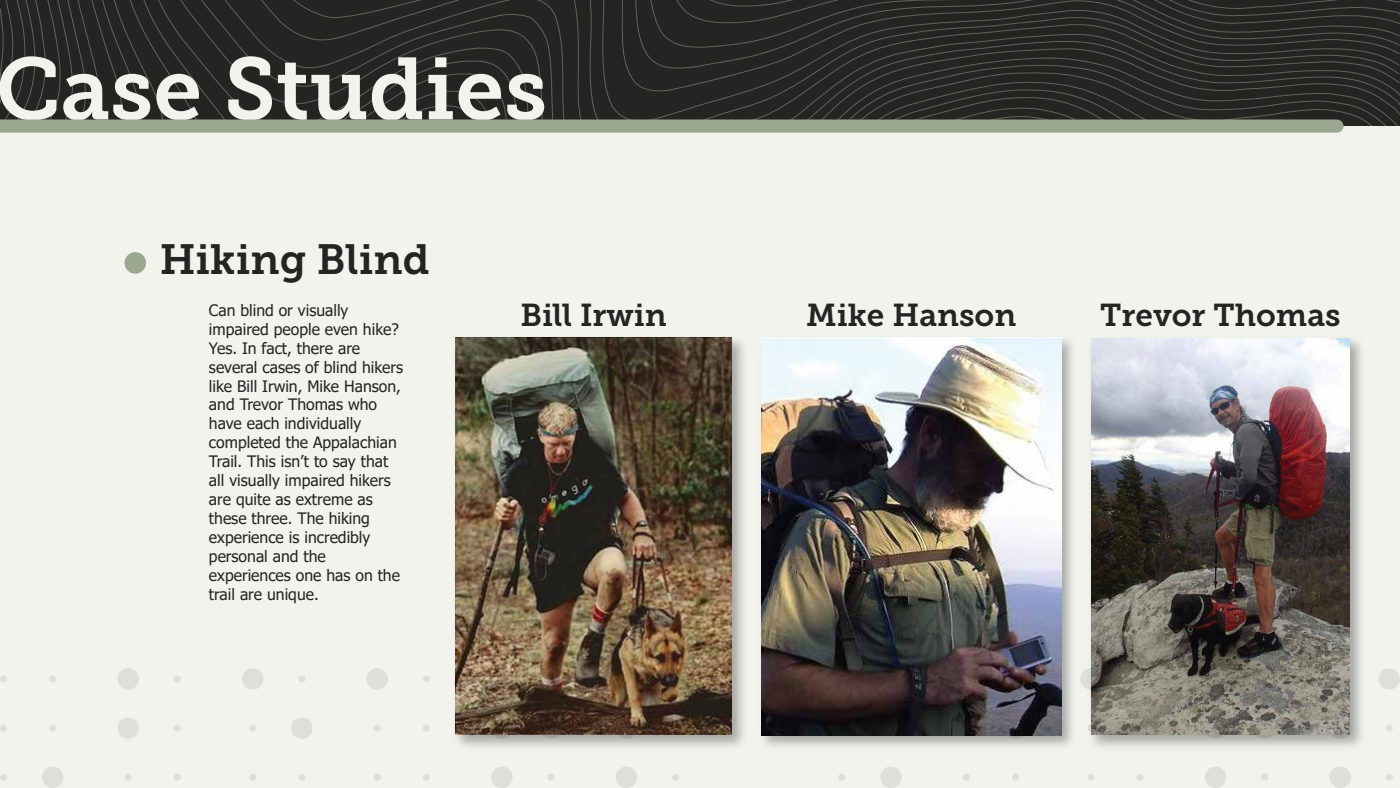
<style>
.page{position:relative;width:1400px;height:788px;background:#fff}
.page>*{position:absolute;margin:0;border:0;box-sizing:border-box;transform-origin:0 0}
.t1{font:87.5px "Museo Slab 700";color:#f3f3ee}
.t2{font:42px "Museo Slab 700";color:#242423}
.t3{font:31.5px "Museo Slab 700";color:#242423}
.t4{font:15.75px/18.9px "Tahoma";color:#242423}
</style>
<div class="page">
<svg style="left:507px;top:0;width:893px;height:119px;background:#292927"></svg>
<svg style="left:35px;top:0;width:32px;height:119px;background:#282826"></svg>
<svg style="left:507px;top:73px;width:32px;height:46px"></svg>
<svg style="left:67px;top:0;width:48px;height:119px;background:#282827"></svg>
<svg style="left:1159px;top:98px;width:241px;height:28px;background:#2a2b29"></svg>
<svg style="left:0;top:0;width:35px;height:119px;background:#292a28"></svg>
<svg style="left:115px;top:0;width:392px;height:119px;background:#272826"></svg>
<div style="left:0;top:126px;width:1400px;height:662px;background:#f3f3ee"></div>
<div style="left:0;top:675px;width:7px;height:7px;background:#dededa;border-radius:50%"></div>
<div style="left:49px;top:675px;width:7px;height:7px;background:#dededa;border-radius:50%"></div>
<div style="left:0;top:724px;width:7px;height:7px;background:#dededa;border-radius:50%"></div>
<div style="left:49px;top:724px;width:7px;height:7px;background:#dededa;border-radius:50%"></div>
<div style="left:0;top:773px;width:7px;height:7px;background:#dededa;border-radius:50%"></div>
<div style="left:42px;top:766px;width:21px;height:22px;background:#dededa;border-radius:50%"></div>
<div style="left:117px;top:668px;width:22px;height:21px;background:#dededa;border-radius:50%"></div>
<div style="left:174px;top:675px;width:7px;height:7px;background:#dededa;border-radius:50%"></div>
<div style="left:117px;top:717px;width:22px;height:21px;background:#dededa;border-radius:50%"></div>
<div style="left:174px;top:724px;width:7px;height:7px;background:#dededa;border-radius:50%"></div>
<div style="left:125px;top:773px;width:7px;height:7px;background:#dededa;border-radius:50%"></div>
<div style="left:174px;top:773px;width:7px;height:7px;background:#dededa;border-radius:50%"></div>
<div style="left:242px;top:668px;width:21px;height:21px;background:#dededa;border-radius:50%"></div>
<div style="left:298px;top:675px;width:7px;height:7px;background:#dededa;border-radius:50%"></div>
<div style="left:249px;top:724px;width:7px;height:7px;background:#dededa;border-radius:50%"></div>
<div style="left:291px;top:717px;width:22px;height:21px;background:#dededa;border-radius:50%"></div>
<div style="left:249px;top:773px;width:7px;height:7px;background:#dededa;border-radius:50%"></div>
<div style="left:298px;top:773px;width:7px;height:7px;background:#dededa;border-radius:50%"></div>
<div style="left:367px;top:668px;width:21px;height:21px;background:#dededa;border-radius:50%"></div>
<div style="left:423px;top:675px;width:7px;height:7px;background:#dededa;border-radius:50%"></div>
<div style="left:374px;top:724px;width:7px;height:7px;background:#dededa;border-radius:50%"></div>
<div style="left:423px;top:724px;width:7px;height:7px;background:#dededa;border-radius:50%"></div>
<div style="left:374px;top:773px;width:7px;height:7px;background:#dededa;border-radius:50%"></div>
<div style="left:423px;top:773px;width:7px;height:7px;background:#dededa;border-radius:50%"></div>
<div style="left:491px;top:766px;width:22px;height:22px;background:#dededa;border-radius:50%"></div>
<svg style="left:547px;top:773px;width:8px;height:7px"></svg>
<div style="left:616px;top:766px;width:21px;height:22px;background:#dededa;border-radius:50%"></div>
<div style="left:672px;top:773px;width:7px;height:7px;background:#dededa;border-radius:50%"></div>
<div style="left:838px;top:773px;width:7px;height:7px;background:#dededa;border-radius:50%"></div>
<div style="left:880px;top:766px;width:22px;height:22px;background:#dededa;border-radius:50%"></div>
<div style="left:963px;top:773px;width:7px;height:7px;background:#dededa;border-radius:50%"></div>
<div style="left:1012px;top:773px;width:7px;height:7px;background:#dededa;border-radius:50%"></div>
<div style="left:1080px;top:668px;width:22px;height:21px;background:#dededa;border-radius:50%"></div>
<svg style="left:1087px;top:773px;width:8px;height:7px"></svg>
<div style="left:1137px;top:773px;width:7px;height:7px;background:#dededa;border-radius:50%"></div>
<div style="left:1205px;top:766px;width:21px;height:22px;background:#dededa;border-radius:50%"></div>
<div style="left:1261px;top:773px;width:7px;height:7px;background:#dededa;border-radius:50%"></div>
<div style="left:1379px;top:668px;width:21px;height:21px;background:#dededa;border-radius:50%"></div>
<div style="left:1386px;top:724px;width:7px;height:7px;background:#dededa;border-radius:50%"></div>
<div style="left:1329px;top:766px;width:22px;height:22px;background:#dededa;border-radius:50%"></div>
<div style="left:1386px;top:773px;width:7px;height:7px;background:#dededa;border-radius:50%"></div>
<div style="left:0;top:119px;width:1337px;height:14px;background:#9ca78f"></div>
<div style="left:125px;top:252px;width:21px;height:21px;background:#9ca78f;border-radius:50%"></div>
<img style="left:455px;top:337px;width:289px;height:410px">
<img style="left:456px;top:337px;width:276px;height:398px">
<img style="left:761px;top:339px;width:320px;height:408px">
<img style="left:761px;top:337px;width:301px;height:398px">
<img style="left:1085px;top:340px;width:277px;height:407px">
<img style="left:1091px;top:338px;width:259px;height:397px">
<h1 class="t1" style="left:-4px;top:40px;width:553px">Case Studies</h1>
<h2 class="t2" style="left:160px;top:235px;width:271px">Hiking Blind</h2>
<p class="t4" style="left:209px;top:301px;width:196px">Can blind or visually impaired people even hike?<br>Yes. In fact, there are several cases of blind hikers like Bill Irwin, Mike Hanson, and Trevor Thomas who have each individually completed the Appalachian<br>Trail. This isn’t to say that all visually impaired hikers are quite as extreme as these three. The hiking experience is incredibly personal and the experiences one has on the trail are unique.</p>
<h3 class="t3" style="left:521px;top:297px;width:148px">Bill Irwin</h3>
<h3 class="t3" style="left:806px;top:297px;width:212px">Mike Hanson</h3>
<h3 class="t3" style="left:1100px;top:297px;width:242px">Trevor Thomas</h3>
</div>
